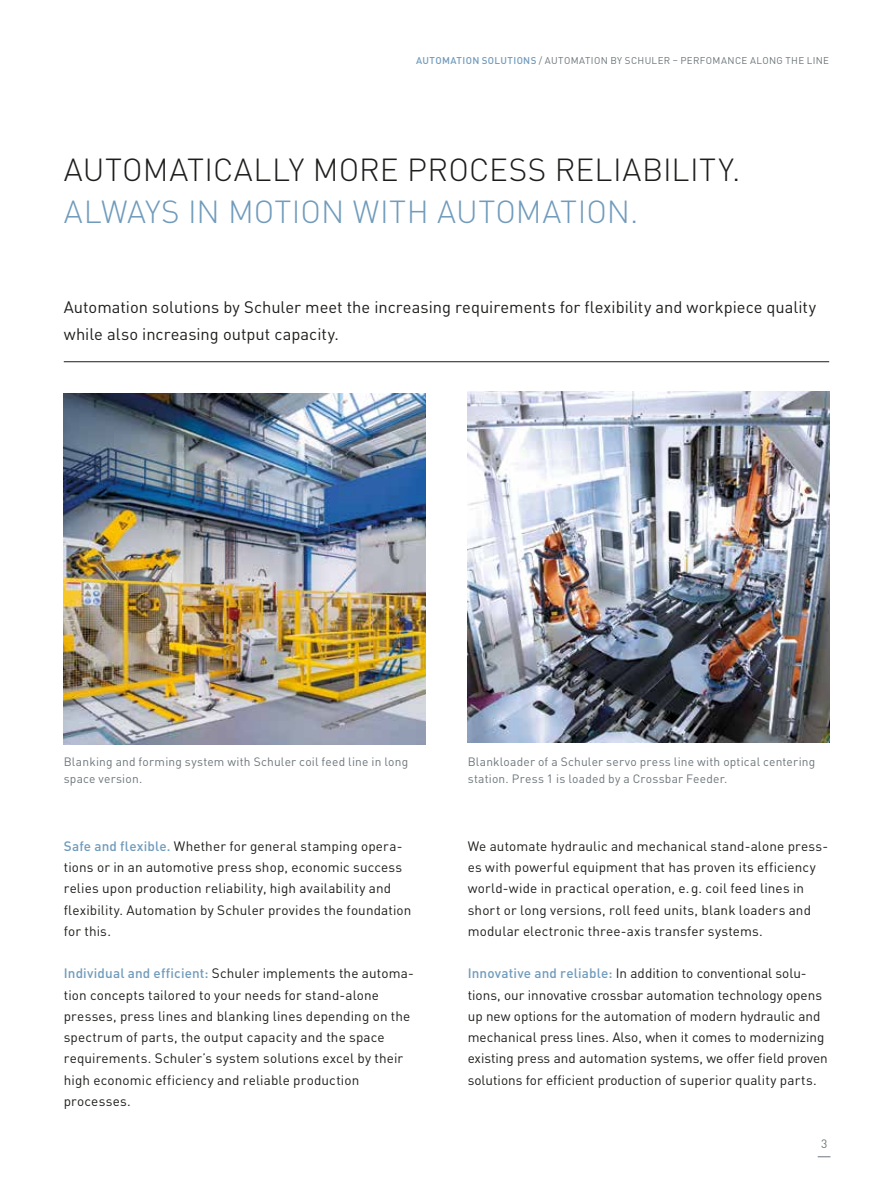
<style>
.page{position:relative;width:893px;height:1191px;background:#fff}
.page>*{position:absolute;margin:0;border:0;box-sizing:border-box;transform-origin:0 0}
.t1{font:300 31.5px "DIN Pro";letter-spacing:.01em;color:#1d1d1b}
.t2{font:300 31.5px "DIN Pro";color:#709bbc}
.t3{font:16.5px/27px "DIN Pro";color:#1d1d1b}
.t4{font:13.5px/21.3px "DIN Pro";letter-spacing:.01em;color:#1d1d1b}
.t5{font:12px/17.2px "DIN Pro";letter-spacing:.015em;color:#6d767a}
.t6{font:9.75px "DIN Pro";letter-spacing:.035em;color:#6d767a}
.s1{font-weight:500;color:#709bbc}
</style>
<div class="page">
<svg style="left:818px;top:1156px;width:12px;height:1px"></svg>
<hr style="left:64px;top:361px;width:765px;height:1px;background:#1d1d1b">
<img style="left:64px;top:393px;width:361px;height:351px">
<img style="left:468px;top:391px;width:361px;height:351px">
<p class="t6" style="left:416px;top:53px;width:414px"><span class="s1">AUTOMATION SOLUTIONS</span> / AUTOMATION BY SCHULER – PERFOMANCE ALONG THE LINE</p>
<h1 class="t1" style="left:64px;top:145px;width:678px">AUTOMATICALLY MORE PROCESS RELIABILITY.</h1>
<h1 class="t2" style="left:64px;top:188px;width:576px">ALWAYS IN MOTION WITH AUTOMATION.</h1>
<p class="t3" style="left:64px;top:292px;width:754px">Automation solutions by Schuler meet the increasing requirements for flexibility and workpiece quality while also increasing output capacity.</p>
<p class="t5" style="left:64px;top:751px;width:346px">Blanking and forming system with Schuler coil feed line in long space version.</p>
<p class="t5" style="left:468px;top:751px;width:349px">Blankloader of a Schuler servo press line with optical centering station. Press 1 is loaded by a Crossbar Feeder.</p>
<p class="t4" style="left:64px;top:834px;width:349px"><span class="s1">Safe and flexible.</span> Whether for general stamping opera&shy;tions or in an automotive press shop, economic success relies upon production reliability, high availability and flexibility. Automation by Schuler provides the foundation for this.</p>
<p class="t4" style="left:64px;top:961px;width:352px"><span class="s1">Individual and efficient:</span> Schuler implements the automa&shy;tion concepts tailored to your needs for stand-alone presses, press lines and blanking lines depending on the spectrum of parts, the output capacity and the space requirements. Schuler’s system solutions excel by their high economic efficiency and reliable production processes.</p>
<p class="t4" style="left:468px;top:834px;width:362px">We automate hydraulic and mechanical stand-alone press&shy;es with powerful equipment that has proven its efficiency world-wide in practical operation, e.g. coil feed lines in short or long versions, roll feed units, blank loaders and modular electronic three-axis transfer systems.</p>
<p class="t4" style="left:468px;top:961px;width:362px"><span class="s1">Innovative and reliable:</span> In addition to conventional solu&shy;tions, our innovative crossbar automation technology opens up new options for the automation of modern hydraulic and mechanical press lines. Also, when it comes to modernizing existing press and automation systems, we offer field proven solutions for efficient production of superior quality parts.</p>
<p class="t5" style="left:821px;top:1134px;width:8px">3</p>
</div>
